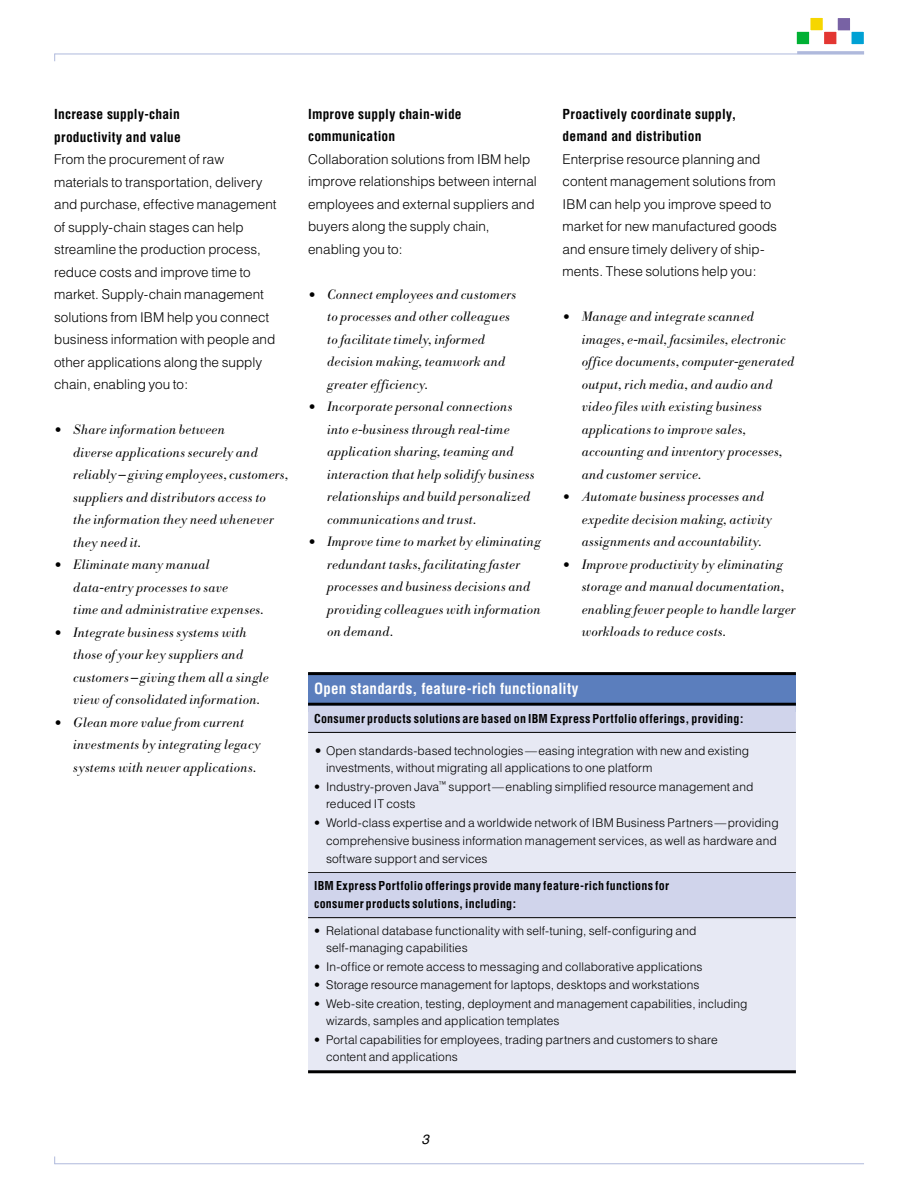
<style>
.page{position:relative;width:918px;height:1188px;background:#fff}
.page>*{position:absolute;margin:0;border:0;box-sizing:border-box;transform-origin:0 0}
.DS_Chart_Headline__Helv_Bold_Cond_9_11{font:700 condensed 15px "Helvetica";letter-spacing:.015em;color:#fff}
.DS_Bodoni_Bullet_Text__Bodoni_Light_Oblq{font:italic 13.5px/22.5px "IBM Bodoni BE Light";letter-spacing:.02em;color:#000}
.DS_Body__Helv_Light_9_15{font:300 13.5px/22.5px "Helvetica";color:#000}
.DS_Bodoni_Bullet_Text_-_Last_Line__Bodon{font:italic 13.5px/22.5px "IBM Bodoni BE Light";letter-spacing:.02em;color:#000}
.DS_Body_-_Sub_Heading___Helv_Bold_Cond_9{font:700 condensed 13.5px/22.5px "Helvetica";letter-spacing:.015em;color:#000}
.t1{font:italic 13.5px "Helvetica";color:#000}
.DS_Chart_Text_Bullet__Helv_Light_8_11_5{font:300 12px/17.2px "Helvetica";letter-spacing:.005em;color:#000}
.DS_Chart_Text__5pt_Rule_Below__Helv_Ligh{font:300 12px/18px "Helvetica";letter-spacing:.005em;color:#000}
.DS_Chart_Sub_Head_Rules__alt{font:700 condensed 12px/18px "Helvetica";letter-spacing:.02em;color:#000}
.DS_Chart_Text_-_2pt_Rule__Helv_Light_8_1{font:300 12px/17.2px "Helvetica";letter-spacing:.005em;color:#000}
.DS_Chart_Sub_Head_Rule__10__Tint__Helv_B{font:700 condensed 12px "Helvetica";letter-spacing:.02em;color:#000}
.s1{font-size:21px}
.s2{font-family:"IBM Bodoni BE Light";font-weight:400;font-style:italic;font-size:21px}
</style>
<div class="page">
<hr style="left:797px;top:51px;width:67px;height:3px;background:#afb9dc">
<hr style="left:55px;top:1163px;width:809px;height:1px;background:#afb9dc">
<hr style="left:55px;top:54px;width:809px;height:1px;background:#afb9dc">
<div style="left:810px;top:17px;width:13px;height:14px;background:#f6d600"></div>
<div style="left:809px;top:17px;width:15px;height:15px;border:1px solid #fff"></div>
<div style="left:796px;top:31px;width:14px;height:14px;background:#00b034"></div>
<div style="left:795px;top:31px;width:15px;height:14px;border:1px solid #fff"></div>
<div style="left:823px;top:31px;width:14px;height:14px;background:#e33632"></div>
<div style="left:823px;top:31px;width:15px;height:14px;border:1px solid #fff"></div>
<div style="left:837px;top:17px;width:14px;height:14px;background:#7862a4"></div>
<div style="left:836px;top:17px;width:15px;height:15px;border:1px solid #fff"></div>
<div style="left:851px;top:31px;width:13px;height:14px;background:#00a1d4"></div>
<div style="left:850px;top:31px;width:15px;height:14px;border:1px solid #fff"></div>
<div style="left:308px;top:729px;width:488px;height:343px;background:#e7e9f4"></div>
<div style="left:308px;top:673px;width:488px;height:39px;background:#5b7ebd"></div>
<hr style="left:308px;top:672px;width:488px;height:3px;background:#000">
<hr style="left:308px;top:703px;width:488px;height:3px;background:#000">
<div style="left:308px;top:706px;width:488px;height:26px;background:#d0d4eb"></div>
<hr style="left:308px;top:732px;width:488px;height:1px;background:#000">
<hr style="left:308px;top:872px;width:488px;height:1px;background:#000">
<div style="left:308px;top:873px;width:488px;height:44px;background:#d0d4eb"></div>
<hr style="left:308px;top:917px;width:488px;height:1px;background:#000">
<hr style="left:308px;top:1070px;width:488px;height:3px;background:#000">
<p class="DS_Body_-_Sub_Heading___Helv_Bold_Cond_9" style="left:54px;top:103px;width:128px">Increase supply-chain productivity and value</p>
<p class="DS_Body__Helv_Light_9_15" style="left:54px;top:148px;width:224px">From the procurement of raw materials to transportation, delivery and purchase, effective management of supply-chain stages can help streamline the production process, reduce costs and improve time to market. Supply-chain management solutions from IBM help you connect business information with people and other applications along the supply chain, enabling you to:</p>
<p class="DS_Bodoni_Bullet_Text__Bodoni_Light_Oblq" style="left:73px;top:419px;width:216px;text-indent:-19px"><span class="s1">•</span> Share information between<br>diverse applications securely and reliably—giving employees, customers, suppliers and distributors access to<br>the information they need whenever they need it.</p>
<p class="DS_Bodoni_Bullet_Text__Bodoni_Light_Oblq" style="left:73px;top:554px;width:192px;text-indent:-19px"><span class="s1">•</span> Eliminate many manual data-entry processes to save<br>time and administrative expenses.</p>
<p class="DS_Bodoni_Bullet_Text__Bodoni_Light_Oblq" style="left:73px;top:621px;width:197px;text-indent:-19px"><span class="s1">•</span> Integrate business systems with those of your key suppliers and customers—giving them all a single view of consolidated information.</p>
<p class="DS_Bodoni_Bullet_Text_-_Last_Line__Bodon" style="left:73px;top:711px;width:189px;text-indent:-19px"><span class="s1">•</span> Glean more value from current investments by integrating legacy systems with newer applications.</p>
<p class="DS_Body_-_Sub_Heading___Helv_Bold_Cond_9" style="left:308px;top:103px;width:155px">Improve supply chain-wide communication</p>
<p class="DS_Body__Helv_Light_9_15" style="left:308px;top:148px;width:230px">Collaboration solutions from IBM help improve relationships between internal employees and external suppliers and buyers along the supply chain, enabling you to:</p>
<p class="DS_Bodoni_Bullet_Text__Bodoni_Light_Oblq" style="left:327px;top:283px;width:191px;text-indent:-19px"><span class="s1">•</span> Connect employees and customers to processes and other colleagues to facilitate timely, informed decision making, teamwork and greater efficiency.</p>
<p class="DS_Bodoni_Bullet_Text__Bodoni_Light_Oblq" style="left:327px;top:396px;width:209px;text-indent:-19px"><span class="s1">•</span> Incorporate personal connections into e-business through real-time application sharing, teaming and interaction that help solidify business relationships and build personalized communications and trust.</p>
<p class="DS_Bodoni_Bullet_Text_-_Last_Line__Bodon" style="left:327px;top:531px;width:215px;text-indent:-19px"><span class="s1">•</span> Improve time to market by eliminating redundant tasks, facilitating faster processes and business decisions and providing colleagues with information on demand.</p>
<p class="DS_Body_-_Sub_Heading___Helv_Bold_Cond_9" style="left:563px;top:103px;width:175px">Proactively coordinate supply, demand and distribution</p>
<p class="DS_Body__Helv_Light_9_15" style="left:563px;top:148px;width:216px">Enterprise resource planning and content management solutions from IBM can help you improve speed to market for new manufactured goods and ensure timely delivery of ship&shy;ments. These solutions help you:</p>
<p class="DS_Bodoni_Bullet_Text__Bodoni_Light_Oblq" style="left:582px;top:306px;width:214px;text-indent:-19px"><span class="s1">•</span> Manage and integrate scanned images, e-mail, facsimiles, electronic office documents, computer-generated output, rich media, and audio and video files with existing business applications to improve sales, accounting and inventory processes, and customer service.</p>
<p class="DS_Bodoni_Bullet_Text__Bodoni_Light_Oblq" style="left:582px;top:486px;width:192px;text-indent:-19px"><span class="s1">•</span> Automate business processes and expedite decision making, activity assignments and accountability.</p>
<p class="DS_Bodoni_Bullet_Text_-_Last_Line__Bodon" style="left:582px;top:553px;width:215px;text-indent:-19px"><span class="s1">•</span> Improve productivity by eliminating storage and manual documentation, enabling fewer people to handle larger workloads to reduce costs.</p>
<p class="DS_Chart_Headline__Helv_Bold_Cond_9_11" style="left:314px;top:679px;width:266px">Open standards, feature-rich functionality</p>
<p class="DS_Chart_Sub_Head_Rule__10__Tint__Helv_B" style="left:314px;top:711px;width:431px">Consumer products solutions are based on IBM Express Portfolio offerings, providing:</p>
<p class="DS_Chart_Text_Bullet__Helv_Light_8_11_5" style="left:326px;top:742px;width:425px;text-indent:-12px"><span class="s2">•</span> Open standards-based technologies—easing integration with new and existing investments, without migrating all applications to one platform</p>
<p class="DS_Chart_Text_Bullet__Helv_Light_8_11_5" style="left:326px;top:778px;width:429px;text-indent:-12px">• Industry-proven Java<sup>™</sup> support—enabling simplified resource management and reduced IT costs</p>
<p class="DS_Chart_Text__5pt_Rule_Below__Helv_Ligh" style="left:326px;top:814px;width:454px;text-indent:-12px">• World-class expertise and a worldwide network of IBM Business Partners—providing comprehensive business information management services, as well as hardware and software support and services</p>
<p class="DS_Chart_Sub_Head_Rules__alt" style="left:314px;top:877px;width:357px">IBM Express Portfolio offerings provide many feature-rich functions for consumer products solutions, including:</p>
<p class="DS_Chart_Text_Bullet__Helv_Light_8_11_5" style="left:326px;top:922px;width:372px;text-indent:-12px">• Relational database functionality with self-tuning, self-configuring and self-managing capabilities</p>
<p class="DS_Chart_Text_Bullet__Helv_Light_8_11_5" style="left:314px;top:958px;width:390px">• In-office or remote access to messaging and collaborative applications</p>
<p class="DS_Chart_Text_Bullet__Helv_Light_8_11_5" style="left:314px;top:976px;width:387px">• Storage resource management for laptops, desktops and workstations</p>
<p class="DS_Chart_Text_Bullet__Helv_Light_8_11_5" style="left:326px;top:995px;width:423px;text-indent:-12px">• Web-site creation, testing, deployment and management capabilities, including wizards, samples and application templates</p>
<p class="DS_Chart_Text_-_2pt_Rule__Helv_Light_8_1" style="left:326px;top:1031px;width:393px;text-indent:-12px">• Portal capabilities for employees, trading partners and customers to share content and applications</p>
<p class="t1" style="left:422px;top:1132px;width:9px">3</p>
</div>
